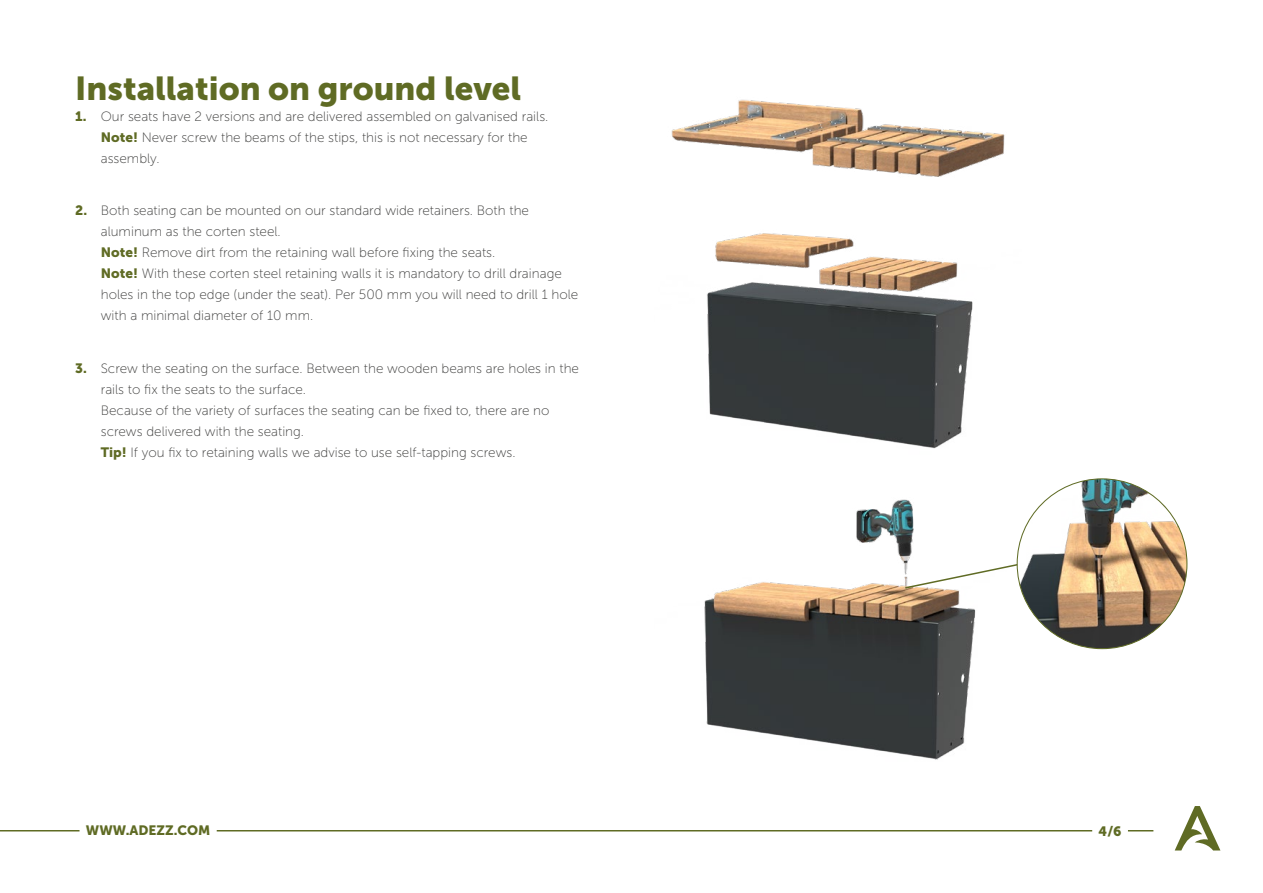
<style>
.page{position:relative;width:1263px;height:893px;background:#fff}
.page>*{position:absolute;margin:0;border:0;box-sizing:border-box;transform-origin:0 0}
.t1{font:33px "Museo Sans 900";color:#5f6b24}
.t2{font:13.5px/21px "Museo Sans 100";color:#3c3c3b}
.t3{font:13.5px "Museo Sans 900";color:#5f6b24}
.s1{font-family:"Museo Sans 900";color:#5f6b24}
</style>
<div class="page">
<svg style="left:1175px;top:806px;width:45px;height:44px"></svg>
<svg style="left:1128px;top:830px;width:25px;height:1px"></svg>
<hr style="left:0;top:830px;width:80px;height:1px;background:#5f6b24">
<hr style="left:217px;top:830px;width:875px;height:1px;background:#5f6b24">
<img style="left:671px;top:99px;width:334px;height:78px">
<img style="left:707px;top:233px;width:266px;height:216px">
<img style="left:704px;top:499px;width:318px;height:261px">
<svg style="left:903px;top:561px;width:118px;height:29px"></svg>
<img style="left:1017px;top:479px;width:170px;height:170px;border-radius:85px">
<h1 class="t1" style="left:75px;top:70px;width:447px">Installation on ground level</h1>
<p class="t2" style="left:101px;top:106px;width:449px;text-indent:-26px"><span class="s1">1.</span> Our seats have 2 versions and are delivered assembled on galvanised rails.<br><span class="s1">Note!</span> Never screw the beams of the stips, this is not necessary for the assembly.</p>
<p class="t2" style="left:101px;top:200px;width:479px;text-indent:-26px"><span class="s1">2.</span> Both seating can be mounted on our standard wide retainers. Both the aluminum as the corten steel.<br><span class="s1">Note!</span> Remove dirt from the retaining wall before fixing the seats.<br><span class="s1">Note!</span> With these corten steel retaining walls it is mandatory to drill drainage holes in the top edge (under the seat). Per 500 mm you will need to drill 1 hole with a minimal diameter of 10 mm.</p>
<p class="t2" style="left:101px;top:358px;width:480px;text-indent:-26px"><span class="s1">3.</span> Screw the seating on the surface. Between the wooden beams are holes in the rails to fix the seats to the surface.<br>Because of the variety of surfaces the seating can be fixed to, there are no screws delivered with the seating.<br><span class="s1">Tip!</span> If you fix to retaining walls we advise to use self-tapping screws.</p>
<p class="t3" style="left:86px;top:823px;width:126px">WWW.ADEZZ.COM</p>
<p class="t3" style="left:1099px;top:823px;width:24px">4/6</p>
</div>
